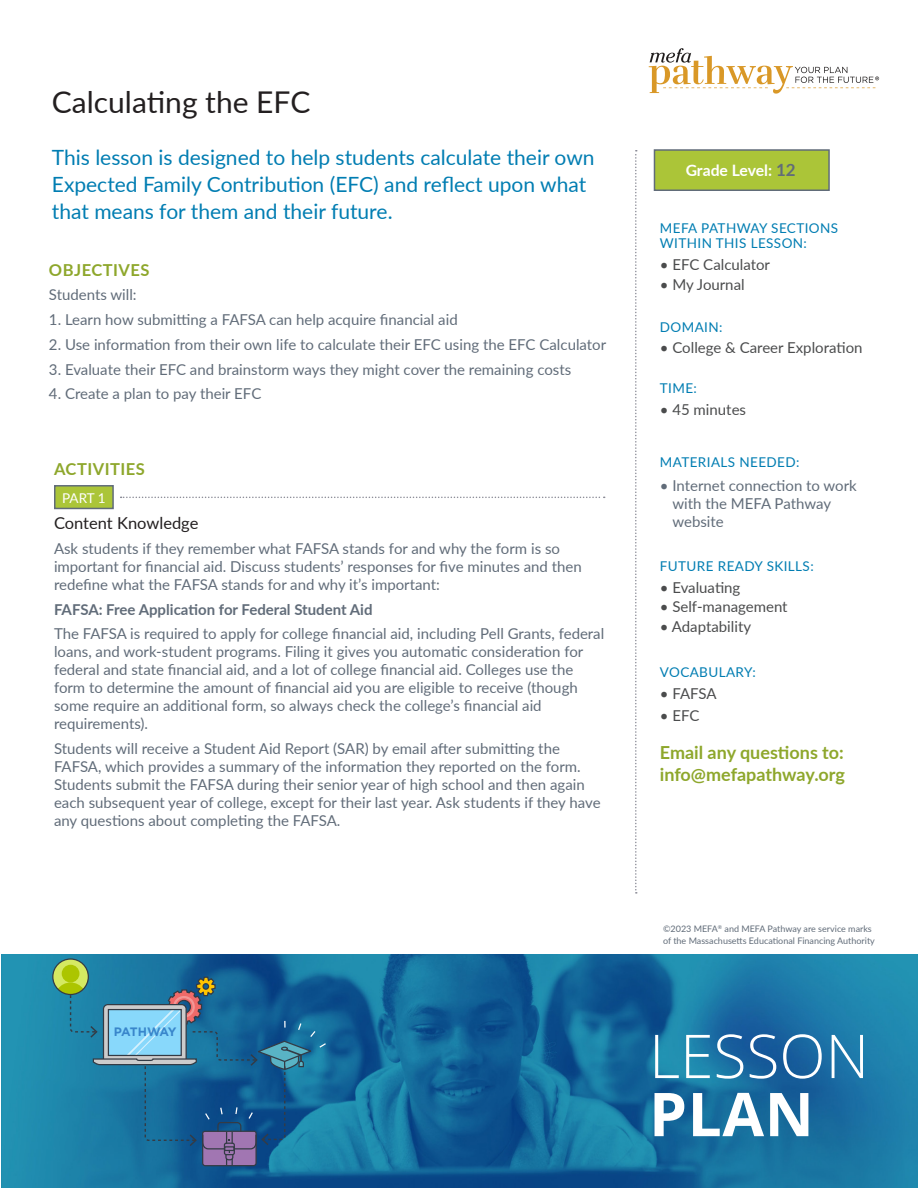
<style>
.page{position:relative;width:918px;height:1188px;background:#fff}
.page>*{position:absolute;margin:0;border:0;box-sizing:border-box;transform-origin:0 0}
.t1{font:300 60.45px "Open Sans";color:#fff}
.t2{font:700 60.45px "Open Sans";color:#fff}
.t3{font:30px "Lato";color:#231f20}
.t4{font:21px/27px "Lato";color:#007db2}
.t5{font:700 18px "Lato";color:#8ea72c}
.t6{font:700 16.5px "Lato";letter-spacing:.03em;color:#8ea72c}
.t7{font:16.5px "Lato";color:#231f20}
.t8{font:700 15.75px "Lato";letter-spacing:-.005em;color:#fff}
.t9{font:15px/18px "Lato";color:#616c79}
.t10{font:15px "Lato";color:#4b4c4d}
.t11{font:700 15px "Lato";color:#616c79}
.t12{font:13.5px/15px "Lato";letter-spacing:.03em;color:#007db2}
.t13{font:13.5px "Lato";color:#fff}
.t14{font:700 12.15px "Gotham";letter-spacing:-.08em;color:#3986cb}
.t15{font:9px/12px "Lato";color:#616c79}
.s1{font-size:16.95px;color:#616c79}
</style>
<div class="page">
<svg style="left:635px;top:150px;width:2px;height:744px"></svg>
<img style="left:1px;top:954px;width:917px;height:234px">
<svg style="left:53px;top:959px;width:35px;height:36px"></svg>
<div style="left:62px;top:965px;width:17px;height:17px;background:#acc500;border-radius:50%"></div>
<svg style="left:58px;top:982px;width:25px;height:13px"></svg>
<div style="left:52px;top:958px;width:37px;height:37px;border:1px solid #343b45;border-radius:50%"></div>
<svg style="left:69px;top:976px;width:258px;height:191px;background:#2c76a0"></svg>
<div style="left:654px;top:149px;width:176px;height:42px;background:#abc538;border:2px solid #616c79"></div>
<svg style="left:649px;top:48px;width:230px;height:46px"></svg>
<svg style="left:121px;top:497px;width:484px;height:1px"></svg>
<div style="left:55px;top:486px;width:58px;height:22px;background:#abc538"></div>
<div style="left:54px;top:485px;width:60px;height:24px;border:2px solid #616c79"></div>
<p class="t3" style="left:52px;top:80px;width:260px">Calculating the EFC</p>
<p class="t4" style="left:52px;top:143px;width:544px">This lesson is designed to help students calculate their own<br>Expected Family Contribution (EFC) and reflect upon what that means for them and their future.</p>
<p class="t6" style="left:49px;top:257px;width:102px">OBJECTIVES</p>
<p class="t9" style="left:49px;top:285px;width:89px">Students will:</p>
<p class="t9" style="left:49px;top:310px;width:410px">1. Learn how submitting a FAFSA can help acquire financial aid</p>
<p class="t9" style="left:49px;top:335px;width:559px">2. Use information from their own life to calculate their EFC using the EFC Calculator</p>
<p class="t9" style="left:49px;top:360px;width:524px">3. Evaluate their EFC and brainstorm ways they might cover the remaining costs</p>
<p class="t9" style="left:49px;top:384px;width:214px">4. Create a plan to pay their EFC</p>
<p class="t6" style="left:54px;top:457px;width:92px">ACTIVITIES</p>
<p class="t13" style="left:62px;top:488px;width:45px">PART 1</p>
<p class="t7" style="left:54px;top:511px;width:146px">Content Knowledge</p>
<p class="t9" style="left:54px;top:539px;width:529px">Ask students if they remember what FAFSA stands for and why the form is so important for financial aid. Discuss students’ responses for five minutes and then redefine what the FAFSA stands for and why it’s important:</p>
<p class="t11" style="left:54px;top:598px;width:320px">FAFSA: Free Application for Federal Student Aid</p>
<p class="t9" style="left:54px;top:624px;width:552px">The FAFSA is required to apply for college financial aid, including Pell Grants, federal loans, and work-student programs. Filing it gives you automatic consideration for federal and state financial aid, and a lot of college financial aid. Colleges use the form to determine the amount of financial aid you are eligible to receive (though some require an additional form, so always check the college’s financial aid requirements).</p>
<p class="t9" style="left:54px;top:739px;width:548px">Students will receive a Student Aid Report (SAR) by email after submitting the FAFSA, which provides a summary of the information they reported on the form.<br>Students submit the FAFSA during their senior year of high school and then again each subsequent year of college, except for their last year. Ask students if they have any questions about completing the FAFSA.</p>
<p class="t14" style="left:114px;top:1024px;width:64px">PATHWAY</p>
<p class="t8" style="left:686px;top:159px;width:111px">Grade Level: <span class="s1">12</span></p>
<p class="t12" style="left:660px;top:220px;width:180px">MEFA PATHWAY SECTIONS<br>WITHIN THIS LESSON:</p>
<p class="t10" style="left:660px;top:254px;width:112px">• EFC Calculator</p>
<p class="t10" style="left:660px;top:274px;width:86px">• My Journal</p>
<p class="t12" style="left:660px;top:319px;width:64px">DOMAIN:</p>
<p class="t10" style="left:660px;top:337px;width:204px">• College &amp; Career Exploration</p>
<p class="t12" style="left:660px;top:380px;width:39px">TIME:</p>
<p class="t10" style="left:660px;top:399px;width:88px">• 45 minutes</p>
<p class="t12" style="left:660px;top:454px;width:141px">MATERIALS NEEDED:</p>
<p class="t9" style="left:672px;top:476px;width:186px;text-indent:-13px">• Internet connection to work with the MEFA Pathway website</p>
<p class="t12" style="left:660px;top:558px;width:155px">FUTURE READY SKILLS:</p>
<p class="t10" style="left:660px;top:576px;width:82px">• Evaluating</p>
<p class="t10" style="left:660px;top:596px;width:129px">• Self-management</p>
<p class="t10" style="left:660px;top:616px;width:93px">• Adaptability</p>
<p class="t12" style="left:660px;top:664px;width:97px">VOCABULARY:</p>
<p class="t10" style="left:660px;top:682px;width:58px">• FAFSA</p>
<p class="t10" style="left:660px;top:705px;width:41px">• EFC</p>
<p class="t5" style="left:660px;top:740px;width:186px">Email any questions to:</p>
<p class="t5" style="left:660px;top:761px;width:187px">info@mefapathway.org</p>
<p class="t15" style="left:663px;top:922px;width:213px">©2023 MEFA<sup>®</sup> and MEFA Pathway are service marks of the Massachusetts Educational Financing Authority</p>
<p class="t1" style="left:649px;top:1015px;width:221px">LESSON</p>
<p class="t2" style="left:649px;top:1072px;width:166px">PLAN</p>
</div>
